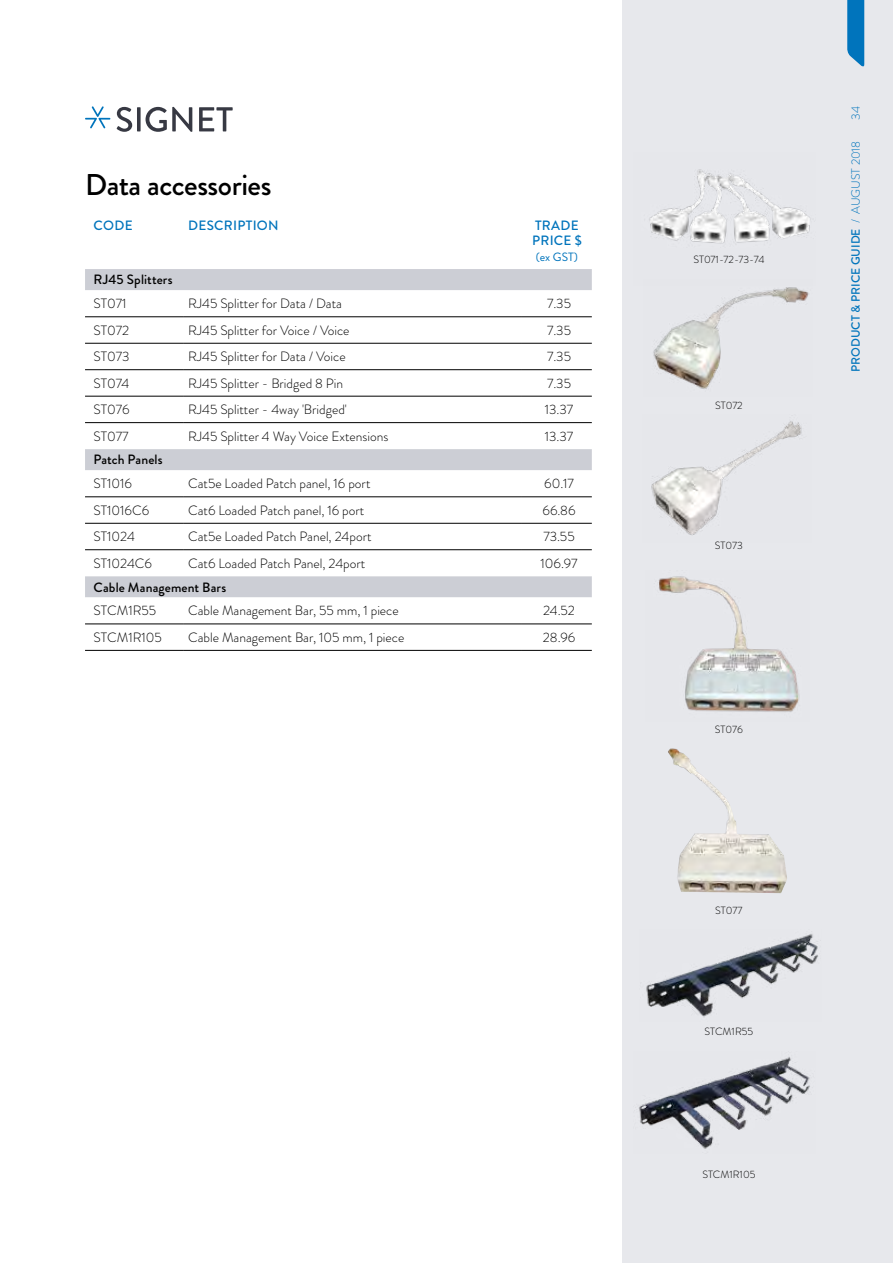
<style>
.page{position:relative;width:893px;height:1263px;background:#fff}
.page>*{position:absolute;margin:0;border:0;box-sizing:border-box;transform-origin:0 0}
.t1{font:500 30px "Brandon Grotesque";letter-spacing:-.015em;color:#000}
.t2{font:300 13.5px "Brandon Grotesque";color:#000}
.t3{font:500 13.5px "Brandon Grotesque";letter-spacing:.01em;color:#000}
.t4{font:500 13.5px/15px "Brandon Grotesque";letter-spacing:.02em;color:#0074bc}
.t5{font:500 12px "Brandon Grotesque";color:#0074bc}
.t6{font:12px "Brandon Grotesque";color:#0074bc}
.t7{font:300 12px "Brandon Grotesque";color:#0074bc}
.t8{font:300 10.5px "Brandon Grotesque";color:#000}
.s1{font-weight:300}
</style>
<div class="page">
<div style="left:623px;top:0;width:270px;height:1263px;background:#e7e8ec"></div>
<img style="left:649px;top:169px;width:162px;height:75px">
<img style="left:653px;top:287px;width:156px;height:102px">
<img style="left:651px;top:421px;width:151px;height:114px">
<img style="left:659px;top:576px;width:141px;height:136px">
<img style="left:646px;top:934px;width:172px;height:83px">
<img style="left:668px;top:748px;width:119px;height:145px">
<img style="left:639px;top:1057px;width:171px;height:92px">
<div style="left:85px;top:269px;width:507px;height:21px;background:#ccced5"></div>
<svg style="left:85px;top:317px;width:507px;height:333px"></svg>
<svg style="left:85px;top:470px;width:507px;height:154px"></svg>
<hr style="left:85px;top:316px;width:99px;height:1px;background:#000">
<hr style="left:184px;top:316px;width:338px;height:1px;background:#000">
<hr style="left:522px;top:316px;width:70px;height:1px;background:#000">
<hr style="left:85px;top:343px;width:99px;height:1px;background:#000">
<hr style="left:184px;top:343px;width:338px;height:1px;background:#000">
<hr style="left:522px;top:343px;width:70px;height:1px;background:#000">
<hr style="left:85px;top:369px;width:99px;height:1px;background:#000">
<hr style="left:184px;top:369px;width:338px;height:1px;background:#000">
<hr style="left:522px;top:369px;width:70px;height:1px;background:#000">
<hr style="left:85px;top:396px;width:99px;height:1px;background:#000">
<hr style="left:184px;top:396px;width:338px;height:1px;background:#000">
<hr style="left:522px;top:396px;width:70px;height:1px;background:#000">
<hr style="left:85px;top:422px;width:99px;height:1px;background:#000">
<hr style="left:184px;top:422px;width:338px;height:1px;background:#000">
<hr style="left:522px;top:422px;width:70px;height:1px;background:#000">
<hr style="left:85px;top:496px;width:99px;height:1px;background:#000">
<hr style="left:184px;top:496px;width:338px;height:1px;background:#000">
<hr style="left:522px;top:496px;width:70px;height:1px;background:#000">
<hr style="left:85px;top:523px;width:99px;height:1px;background:#000">
<hr style="left:184px;top:523px;width:338px;height:1px;background:#000">
<hr style="left:522px;top:523px;width:70px;height:1px;background:#000">
<hr style="left:85px;top:549px;width:99px;height:1px;background:#000">
<hr style="left:184px;top:549px;width:338px;height:1px;background:#000">
<hr style="left:522px;top:549px;width:70px;height:1px;background:#000">
<hr style="left:85px;top:624px;width:99px;height:1px;background:#000">
<hr style="left:184px;top:624px;width:338px;height:1px;background:#000">
<hr style="left:522px;top:624px;width:70px;height:1px;background:#000">
<hr style="left:85px;top:650px;width:99px;height:1px;background:#000">
<hr style="left:184px;top:650px;width:338px;height:1px;background:#000">
<hr style="left:522px;top:650px;width:70px;height:1px;background:#000">
<svg style="left:117px;top:107px;width:15px;height:25px"></svg>
<svg style="left:137px;top:107px;width:4px;height:24px"></svg>
<svg style="left:146px;top:107px;width:46px;height:25px"></svg>
<svg style="left:199px;top:107px;width:34px;height:24px"></svg>
<svg style="left:85px;top:106px;width:25px;height:22px"></svg>
<svg style="left:847px;top:0;width:17px;height:67px"></svg>
<h1 class="t1" style="left:85px;top:164px;width:188px">Data accessories</h1>
<p class="t4" style="left:94px;top:218px;width:41px">CODE</p>
<p class="t4" style="left:188px;top:218px;width:92px">DESCRIPTION</p>
<p class="t4" style="left:532px;top:218px;width:51px">TRADE<br>PRICE $</p>
<p class="t6" style="left:536px;top:248px;width:44px">(ex GST)</p>
<p class="t3" style="left:94px;top:270px;width:80px">RJ45 Splitters</p>
<p class="t2" style="left:94px;top:294px;width:34px">ST071</p>
<p class="t2" style="left:188px;top:294px;width:155px">RJ45 Splitter for Data / Data</p>
<p class="t2" style="left:547px;top:294px;width:26px">7.35</p>
<p class="t2" style="left:94px;top:321px;width:37px">ST072</p>
<p class="t2" style="left:188px;top:321px;width:163px">RJ45 Splitter for Voice / Voice</p>
<p class="t2" style="left:547px;top:321px;width:26px">7.35</p>
<p class="t2" style="left:94px;top:347px;width:37px">ST073</p>
<p class="t2" style="left:188px;top:347px;width:159px">RJ45 Splitter for Data / Voice</p>
<p class="t2" style="left:547px;top:347px;width:26px">7.35</p>
<p class="t2" style="left:94px;top:374px;width:37px">ST074</p>
<p class="t2" style="left:188px;top:374px;width:156px">RJ45 Splitter - Bridged 8 Pin</p>
<p class="t2" style="left:547px;top:374px;width:26px">7.35</p>
<p class="t2" style="left:94px;top:400px;width:37px">ST076</p>
<p class="t2" style="left:188px;top:400px;width:160px">RJ45 Splitter - 4way 'Bridged'</p>
<p class="t2" style="left:545px;top:400px;width:30px">13.37</p>
<p class="t2" style="left:94px;top:427px;width:37px">ST077</p>
<p class="t2" style="left:188px;top:427px;width:202px">RJ45 Splitter 4 Way Voice Extensions</p>
<p class="t2" style="left:545px;top:427px;width:30px">13.37</p>
<p class="t3" style="left:94px;top:450px;width:71px">Patch Panels</p>
<p class="t2" style="left:94px;top:474px;width:40px">ST1016</p>
<p class="t2" style="left:188px;top:474px;width:184px">Cat5e Loaded Patch panel, 16 port</p>
<p class="t2" style="left:544px;top:474px;width:31px">60.17</p>
<p class="t2" style="left:94px;top:501px;width:57px">ST1016C6</p>
<p class="t2" style="left:188px;top:501px;width:178px">Cat6 Loaded Patch panel, 16 port</p>
<p class="t2" style="left:542px;top:501px;width:34px">66.86</p>
<p class="t2" style="left:94px;top:527px;width:43px">ST1024</p>
<p class="t2" style="left:188px;top:527px;width:185px">Cat5e Loaded Patch Panel, 24port</p>
<p class="t2" style="left:543px;top:527px;width:33px">73.55</p>
<p class="t2" style="left:94px;top:554px;width:60px">ST1024C6</p>
<p class="t2" style="left:188px;top:554px;width:179px">Cat6 Loaded Patch Panel, 24port</p>
<p class="t2" style="left:541px;top:554px;width:38px">106.97</p>
<p class="t3" style="left:94px;top:578px;width:134px">Cable Management Bars</p>
<p class="t2" style="left:94px;top:601px;width:64px">STCM1R55</p>
<p class="t2" style="left:188px;top:601px;width:212px">Cable Management Bar, 55 mm, 1 piece</p>
<p class="t2" style="left:543px;top:601px;width:33px">24.52</p>
<p class="t2" style="left:94px;top:628px;width:70px">STCM1R105</p>
<p class="t2" style="left:188px;top:628px;width:218px">Cable Management Bar, 105 mm, 1 piece</p>
<p class="t2" style="left:543px;top:628px;width:34px">28.96</p>
<p class="t8" style="left:693px;top:252px;width:73px">ST071-72-73-74</p>
<p class="t8" style="left:715px;top:398px;width:29px">ST072</p>
<p class="t8" style="left:715px;top:538px;width:29px">ST073</p>
<p class="t8" style="left:715px;top:722px;width:29px">ST076</p>
<p class="t8" style="left:715px;top:903px;width:29px">ST077</p>
<p class="t8" style="left:704px;top:1025px;width:50px">STCM1R55</p>
<p class="t8" style="left:702px;top:1167px;width:55px">STCM1R105</p>
<p class="t7" style="left:848px;top:120px;width:15px;rotate:-90deg">34</p>
<p class="t5" style="left:847px;top:372px;width:232px;rotate:-90deg">PRODUCT &amp; PRICE GUIDE <span class="s1">/ AUGUST 2018</span></p>
</div>
